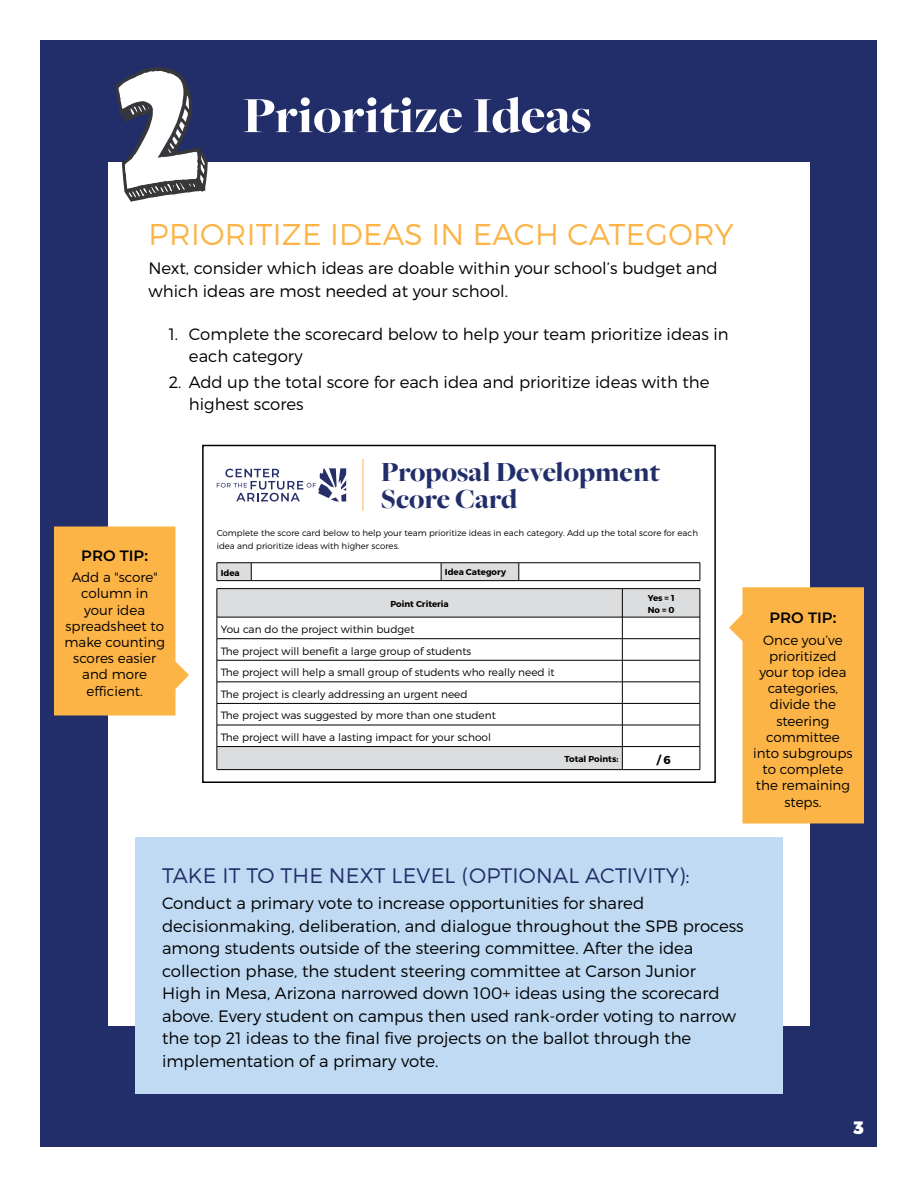
<style>
.page{position:relative;width:918px;height:1188px;background:#fff}
.page>*{position:absolute;margin:0;border:0;box-sizing:border-box;transform-origin:0 0}
.t1{font:900 52.5px "Freight Big Pro";color:#fff}
.t2{font:300 30px "Montserrat";letter-spacing:.01em;color:#fcb447}
.t3{font:900 28.8px/26.8px "Freight Big Pro";color:#222e69}
.t4{font:300 21px "Montserrat";letter-spacing:.01em;color:#222e69}
.t5{font:900 18px "Montserrat";color:#fff}
.t6{font:300 16.5px/22.5px "Montserrat";color:#000}
.t7{font:600 15px "Montserrat";color:#000}
.t8{font:300 13.5px/16.2px "Montserrat";color:#000;text-align:center}
.t9{font:700 11.55px "Montserrat";color:#000}
.t10{font:300 10.5px/21.6px "Montserrat";color:#000}
.t11{font:300 8.7px/12.5px "Montserrat";color:#000}
.t12{font:700 8.7px/12.5px "Montserrat";color:#000}
</style>
<div class="page">
<div style="left:40px;top:40px;width:838px;height:1108px;background:#222e69"></div>
<div style="left:108px;top:162px;width:702px;height:864px;background:#fff"></div>
<svg style="left:116px;top:68px;width:92px;height:134px"></svg>
<div style="left:135px;top:837px;width:648px;height:257px;background:#bfdaf2"></div>
<hr style="left:362px;top:459px;width:1px;height:52px;background:#fcb447">
<svg style="left:217px;top:468px;width:129px;height:34px"></svg>
<hr style="left:217px;top:562px;width:34px;height:1px;background:#000">
<hr style="left:251px;top:562px;width:190px;height:1px;background:#000">
<hr style="left:441px;top:562px;width:78px;height:1px;background:#000">
<hr style="left:519px;top:562px;width:181px;height:1px;background:#000">
<svg style="left:217px;top:563px;width:303px;height:17px"></svg>
<svg style="left:700px;top:563px;width:1px;height:18px"></svg>
<hr style="left:217px;top:580px;width:34px;height:1px;background:#000">
<hr style="left:251px;top:580px;width:190px;height:1px;background:#000">
<hr style="left:441px;top:580px;width:78px;height:1px;background:#000">
<hr style="left:519px;top:580px;width:181px;height:1px;background:#000">
<svg style="left:218px;top:589px;width:482px;height:180px"></svg>
<hr style="left:217px;top:588px;width:405px;height:1px;background:#000">
<hr style="left:622px;top:588px;width:78px;height:1px;background:#000">
<hr style="left:217px;top:617px;width:405px;height:1px;background:#000">
<hr style="left:622px;top:617px;width:78px;height:1px;background:#000">
<hr style="left:217px;top:638px;width:405px;height:1px;background:#000">
<hr style="left:622px;top:638px;width:78px;height:1px;background:#000">
<hr style="left:217px;top:660px;width:405px;height:1px;background:#000">
<hr style="left:622px;top:660px;width:78px;height:1px;background:#000">
<hr style="left:217px;top:682px;width:405px;height:1px;background:#000">
<hr style="left:622px;top:682px;width:78px;height:1px;background:#000">
<hr style="left:217px;top:703px;width:405px;height:1px;background:#000">
<hr style="left:622px;top:703px;width:78px;height:1px;background:#000">
<hr style="left:217px;top:725px;width:405px;height:1px;background:#000">
<hr style="left:622px;top:725px;width:78px;height:1px;background:#000">
<hr style="left:217px;top:746px;width:405px;height:1px;background:#000">
<svg style="left:217px;top:589px;width:1px;height:180px"></svg>
<hr style="left:622px;top:746px;width:78px;height:1px;background:#000">
<svg style="left:622px;top:589px;width:1px;height:180px"></svg>
<svg style="left:700px;top:589px;width:1px;height:181px"></svg>
<hr style="left:217px;top:769px;width:405px;height:1px;background:#000">
<hr style="left:622px;top:769px;width:78px;height:1px;background:#000">
<div style="left:202px;top:445px;width:514px;height:338px;border:2px solid #000"></div>
<svg style="left:54px;top:526px;width:135px;height:190px;background:#fbba56"></svg>
<svg style="left:729px;top:587px;width:135px;height:237px;background:#fbba58"></svg>
<h1 class="t1" style="left:243px;top:81px;width:350px">Prioritize Ideas</h1>
<h2 class="t2" style="left:149px;top:216px;width:586px">PRIORITIZE IDEAS IN EACH CATEGORY</h2>
<p class="t6" style="left:148px;top:257px;width:571px">Next, consider which ideas are doable within your school’s budget and which ideas are most needed at your school.</p>
<p class="t6" style="left:189px;top:322px;width:541px;text-indent:-20px">1. Complete the scorecard below to help your team prioritize ideas in each category</p>
<p class="t6" style="left:189px;top:371px;width:522px;text-indent:-20px">2. Add up the total score for each idea and prioritize ideas with the highest scores</p>
<p class="t7" style="left:81px;top:545px;width:68px">PRO TIP:</p>
<p class="t8" style="left:65px;top:569px;width:102px">Add a "score" column in<br>your idea spreadsheet to make counting scores easier and more efficient.</p>
<h3 class="t3" style="left:381px;top:458px;width:281px">Proposal Development<br>Score Card</h3>
<p class="t11" style="left:217px;top:527px;width:483px">Complete the score card below to help your team prioritize ideas in each category. Add up the total score for each idea and prioritize ideas with higher scores.</p>
<p class="t12" style="left:221px;top:567px;width:21px">Idea</p>
<p class="t12" style="left:445px;top:566px;width:63px">Idea Category</p>
<p class="t12" style="left:390px;top:598px;width:60px">Point Criteria</p>
<p class="t12" style="left:648px;top:592px;width:28px">Yes = 1<br>No = 0</p>
<p class="t10" style="left:221px;top:618px;width:335px">You can do the project within budget<br>The project will benefit a large group of students<br>The project will help a small group of students who really need it The project is clearly addressing an urgent need<br>The project was suggested by more than one student<br>The project will have a lasting impact for your school</p>
<p class="t12" style="left:564px;top:753px;width:56px">Total Points:</p>
<p class="t9" style="left:657px;top:752px;width:16px">/ 6</p>
<p class="t7" style="left:770px;top:607px;width:68px">PRO TIP:</p>
<p class="t8" style="left:753px;top:631px;width:101px">Once you’ve prioritized your top idea categories, divide the steering committee into subgroups to complete the remaining steps.</p>
<p class="t4" style="left:162px;top:863px;width:529px">TAKE IT TO THE NEXT LEVEL (OPTIONAL ACTIVITY):</p>
<p class="t6" style="left:162px;top:892px;width:583px">Conduct a primary vote to increase opportunities for shared decisionmaking, deliberation, and dialogue throughout the SPB process among students outside of the steering committee. After the idea collection phase, the student steering committee at Carson Junior<br>High in Mesa, Arizona narrowed down 100+ ideas using the scorecard above. Every student on campus then used rank-order voting to narrow the top 21 ideas to the final five projects on the ballot through the implementation of a primary vote.</p>
<h3 class="t3" style="left:381px;top:865px;width:138px">Score Card</h3>
<p class="t11" style="left:217px;top:919px;width:184px">idea and prioritize ideas with higher scores.</p>
<p class="t12" style="left:221px;top:946px;width:21px">Idea</p>
<p class="t12" style="left:445px;top:945px;width:63px">Idea Category</p>
<p class="t12" style="left:648px;top:971px;width:28px">Yes = 1<br>No = 0</p>
<p class="t5" style="left:854px;top:1116px;width:12px">3</p>
</div>
